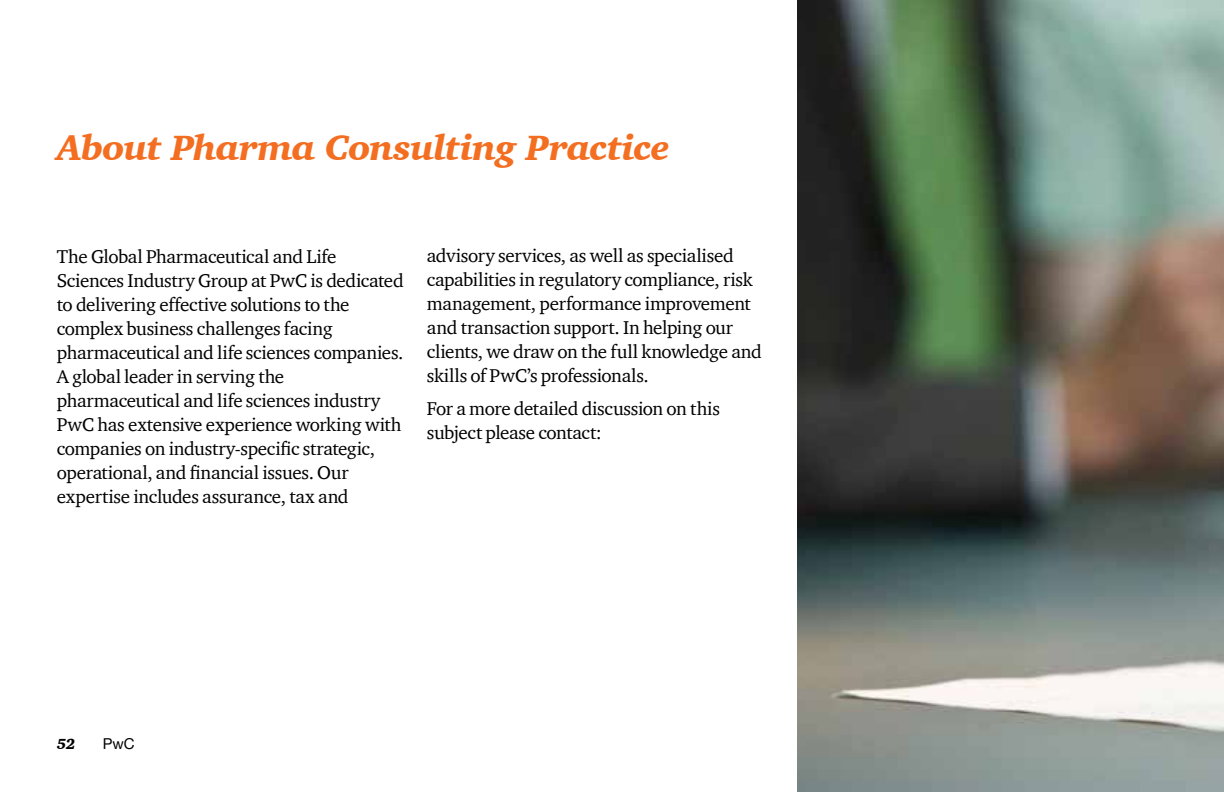
<style>
.page{position:relative;width:1224px;height:792px;background:#fff}
.page>*{position:absolute;margin:0;border:0;box-sizing:border-box;transform-origin:0 0}
.t1{font:italic 900 36px "Charter IT Cby BT";letter-spacing:-.02em;color:#f36e21}
.t2{font:19px/24px "ITC Charter Com";letter-spacing:-.015em;color:#000}
.t3{font:15px "Helvetica Neue LT";color:#000}
.t4{font:italic 900 15px "Charter IT Cby BT";color:#000}
</style>
<div class="page">
<img style="left:797px;top:0;width:427px;height:792px">
<h1 class="t1" style="left:57px;top:125px;width:614px">About Pharma Consulting Practice</h1>
<p class="t2" style="left:57px;top:244px;width:348px">The Global Pharmaceutical and Life Sciences Industry Group at PwC is dedicated to delivering effective solutions to the complex business challenges facing pharmaceutical and life sciences companies.<br>A global leader in serving the pharmaceutical and life sciences industry PwC has extensive experience working with companies on industry-specific strategic, operational, and financial issues. Our expertise includes assurance, tax and</p>
<p class="t2" style="left:427px;top:243px;width:337px">advisory services, as well as specialised capabilities in regulatory compliance, risk management, performance improvement and transaction support. In helping our clients, we draw on the full knowledge and skills of PwC’s professionals.</p>
<p class="t2" style="left:427px;top:396px;width:295px">For a more detailed discussion on this subject please contact:</p>
<p class="t4" style="left:57px;top:735px;width:20px">52</p>
<p class="t3" style="left:103px;top:735px;width:33px">PwC</p>
</div>
